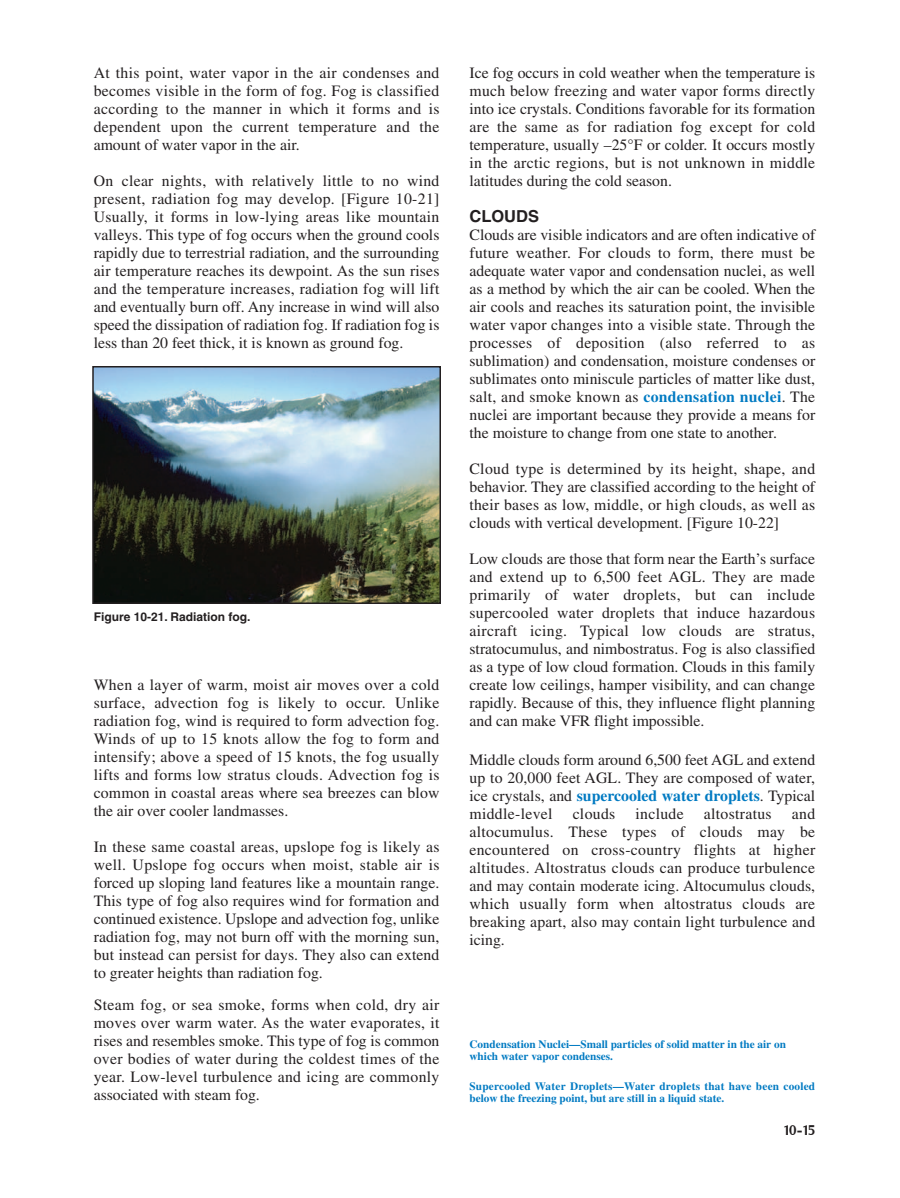
<style>
.page{position:relative;width:900px;height:1198px;background:#fff}
.page>*{position:absolute;margin:0;border:0;box-sizing:border-box;transform-origin:0 0}
.t1{font:700 16.5px "Helvetica";color:#231f20}
.t2{font:15.75px/18px "Times";color:#231f20;text-align:justify}
.t3{font:15.75px "Times";letter-spacing:.02em;color:#231f20}
.t4{font:15.75px "Rubino Sans ICG Fill";color:#231f20}
.t5{font:700 12px "Helvetica";color:#231f20}
.t6{font:700 11.25px/12px "Times";color:#007ac2}
.s1{font-weight:700;color:#007ac2}
</style>
<div class="page">
<img style="left:92px;top:366px;width:349px;height:238px">
<p class="t2" style="left:94px;top:65px;width:347px">At this point, water vapor in the air condenses and becomes visible in the form of fog. Fog is classified according to the manner in which it forms and is dependent upon the current temperature and the amount of water vapor in the air.</p>
<p class="t2" style="left:94px;top:173px;width:347px">On clear nights, with relatively little to no wind present, radiation fog may develop. [Figure 10-21] Usually, it forms in low-lying areas like mountain valleys. This type of fog occurs when the ground cools rapidly due to terrestrial radiation, and the surrounding air temperature reaches its dewpoint. As the sun rises and the temperature increases, radiation fog will lift and eventually burn off. Any increase in wind will also speed the dissipation of radiation fog. If radiation fog is less than 20 feet thick, it is known as ground fog.</p>
<p class="t5" style="left:94px;top:612px;width:158px">Figure 10-21. Radiation fog.</p>
<p class="t2" style="left:94px;top:677px;width:347px">When a layer of warm, moist air moves over a cold surface, advection fog is likely to occur. Unlike radiation fog, wind is required to form advection fog.<br>Winds of up to 15 knots allow the fog to form and intensify; above a speed of 15 knots, the fog usually lifts and forms low stratus clouds. Advection fog is common in coastal areas where sea breezes can blow the air over cooler landmasses.</p>
<p class="t2" style="left:94px;top:839px;width:347px">In these same coastal areas, upslope fog is likely as well. Upslope fog occurs when moist, stable air is forced up sloping land features like a mountain range.<br>This type of fog also requires wind for formation and continued existence. Upslope and advection fog, unlike radiation fog, may not burn off with the morning sun, but instead can persist for days. They also can extend to greater heights than radiation fog.</p>
<p class="t2" style="left:94px;top:998px;width:347px">Steam fog, or sea smoke, forms when cold, dry air moves over warm water. As the water evaporates, it rises and resembles smoke. This type of fog is common over bodies of water during the coldest times of the year. Low-level turbulence and icing are commonly associated with steam fog.</p>
<p class="t2" style="left:470px;top:65px;width:347px">Ice fog occurs in cold weather when the temperature is much below freezing and water vapor forms directly into ice crystals. Conditions favorable for its formation are the same as for radiation fog except for cold temperature, usually –25°F or colder. It occurs mostly in the arctic regions, but is not unknown in middle latitudes during the cold season.</p>
<p class="t1" style="left:470px;top:210px;width:71px">CLOUDS</p>
<p class="t2" style="left:470px;top:227px;width:347px">Clouds are visible indicators and are often indicative of future weather. For clouds to form, there must be adequate water vapor and condensation nuclei, as well as a method by which the air can be cooled. When the air cools and reaches its saturation point, the invisible water vapor changes into a visible state. Through the processes of deposition (also referred to as sublimation) and condensation, moisture condenses or sublimates onto miniscule particles of matter like dust, salt, and smoke known as <span class="s1">condensation nuclei</span>. The nuclei are important because they provide a means for the moisture to change from one state to another.</p>
<p class="t2" style="left:470px;top:461px;width:347px">Cloud type is determined by its height, shape, and behavior. They are classified according to the height of their bases as low, middle, or high clouds, as well as clouds with vertical development. [Figure 10-22]</p>
<p class="t2" style="left:470px;top:551px;width:347px">Low clouds are those that form near the Earth’s surface and extend up to 6,500 feet AGL. They are made primarily of water droplets, but can include supercooled water droplets that induce hazardous aircraft icing. Typical low clouds are stratus, stratocumulus, and nimbostratus. Fog is also classified as a type of low cloud formation. Clouds in this family create low ceilings, hamper visibility, and can change rapidly. Because of this, they influence flight planning and can make VFR flight impossible.</p>
<p class="t2" style="left:470px;top:752px;width:347px">Middle clouds form around 6,500 feet AGL and extend up to 20,000 feet AGL. They are composed of water, ice crystals, and <span class="s1">supercooled water droplets</span>. Typical middle-level</p>
<p class="t2" style="left:470px;top:806px;width:347px;text-indent:322px">and altocumulus. These types of clouds may be encountered on cross-country flights at higher altitudes. Altostratus clouds can produce turbulence and may contain moderate icing. Altocumulus clouds, which usually form when altostratus clouds are breaking apart, also may contain light turbulence and icing.</p>
<p class="t2" style="left:573px;top:806px;width:44px">clouds</p>
<p class="t3" style="left:636px;top:808px;width:50px">include</p>
<p class="t3" style="left:704px;top:808px;width:69px">altostratus</p>
<p class="t6" style="left:470px;top:1039px;width:318px">Condensation Nuclei—Small particles of solid matter in the air on which water vapor condenses.</p>
<p class="t6" style="left:470px;top:1081px;width:347px">Supercooled Water Droplets—Water droplets that have been cooled below the freezing point, but are still in a liquid state.</p>
<p class="t4" style="left:784px;top:1125px;width:33px">10-15</p>
</div>
